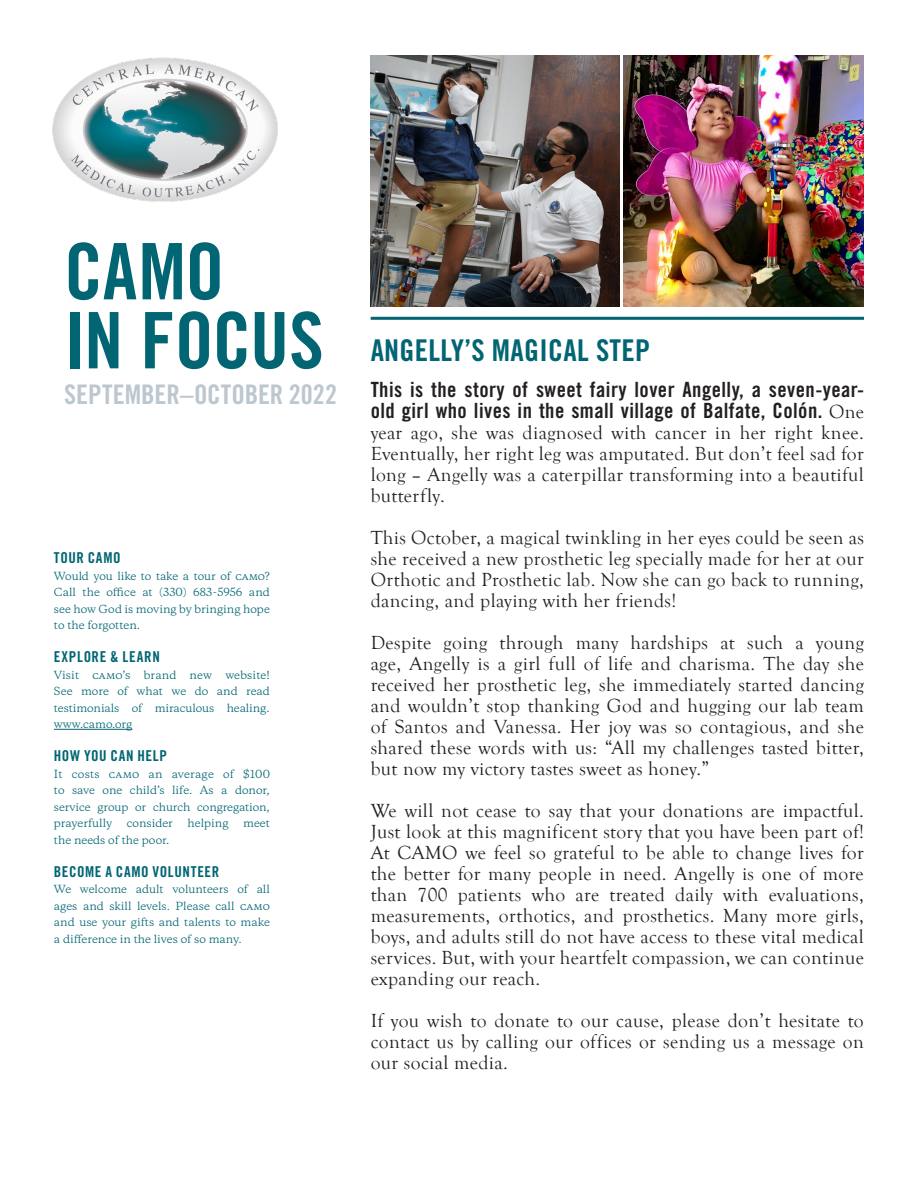
<style>
.page{position:relative;width:918px;height:1188px;background:#fff}
.page>*{position:absolute;margin:0;border:0;box-sizing:border-box;transform-origin:0 0}
.t1{font:78px "Trade Gothic Bold Cond Twenty";letter-spacing:-.01em;color:#016573}
.t2{font:30px "Trade Gothic Bold Cond Twenty";letter-spacing:.01em;color:#016573}
.t3{font:27px "Trade Gothic Bold Cond Twenty";color:#bdc7ce}
.t4{font:700 22.05px "Goudy Old Style";color:#195f6b}
.t5{font:21px/21px "Trade Gothic Bold Cond Twenty";letter-spacing:.02em;color:#231f20}
.t6{font:19.5px/21px "Goudy Old Style T";letter-spacing:.02em;color:#231f20;text-align:justify}
.t7{font:15px "Trade Gothic Bold Cond Twenty";letter-spacing:.04em;color:#016573}
.t8{font:10.5px/16.5px "Galaxie Copernicus";color:#016573;text-align:justify}
.s1{font-family:"Goudy Old Style T";font-size:19.5px}
</style>
<div class="page">
<hr style="left:371px;top:317px;width:493px;height:3px;background:#016573">
<img style="left:624px;top:56px;width:240px;height:251px">
<img style="left:371px;top:56px;width:248px;height:251px">
<hr style="left:54px;top:729px;width:78px;height:1px;background:#016573">
<img style="left:53px;top:57px;width:225px;height:145px">
<p class="t4" style="left:20px;top:233px;width:288px">Bringing Hope to the Forgotten</p>
<p class="t1" style="left:64px;top:224px;width:162px">CAMO</p>
<p class="t1" style="left:64px;top:293px;width:261px">IN FOCUS</p>
<p class="t3" style="left:64px;top:378px;width:274px">SEPTEMBER–OCTOBER 2022</p>
<p class="t7" style="left:54px;top:549px;width:68px">TOUR CAMO</p>
<p class="t8" style="left:54px;top:568px;width:218px">Would you like to take a tour of camo?<br>Call the office at (330) 683-5956 and see how God is moving by bringing hope to the forgotten.</p>
<p class="t7" style="left:54px;top:648px;width:107px">EXPLORE &amp; LEARN</p>
<p class="t8" style="left:54px;top:667px;width:218px">Visit camo’s brand new website!<br>See more of what we do and read testimonials of miraculous healing. www.camo.org</p>
<p class="t7" style="left:54px;top:747px;width:114px">HOW YOU CAN HELP</p>
<p class="t8" style="left:54px;top:766px;width:218px">It costs camo an average of $100 to save one child’s life. As a donor, service group or church congregation, prayerfully</p>
<p class="t8" style="left:127px;top:815px;width:48px">consider</p>
<p class="t8" style="left:188px;top:815px;width:42px">helping</p>
<p class="t8" style="left:243px;top:815px;width:28px">meet</p>
<p class="t8" style="left:54px;top:832px;width:117px">the needs of the poor.</p>
<p class="t7" style="left:54px;top:862px;width:167px">BECOME A CAMO VOLUNTEER</p>
<p class="t8" style="left:54px;top:881px;width:218px">We welcome adult volunteers of all ages and skill levels. Please call camo and use your gifts and talents to make a difference in the lives of so many.</p>
<p class="t2" style="left:371px;top:332px;width:281px">ANGELLY’S MAGICAL STEP</p>
<p class="t5" style="left:371px;top:379px;width:495px">This is the story of sweet fairy lover Angelly, a seven-year&shy;old girl who lives in the small village of Balfate, Colón. <span class="s1">One</span></p>
<p class="t6" style="left:371px;top:422px;width:495px">year ago, she was diagnosed with cancer in her right knee.<br>Eventually, her right leg was amputated. But don’t feel sad for long – Angelly was a caterpillar transforming into a beautiful butterfly.</p>
<p class="t6" style="left:371px;top:527px;width:495px">This October, a magical twinkling in her eyes could be seen as she received a new prosthetic leg specially made for her at our Orthotic and Prosthetic lab. Now she can go back to running, dancing, and playing with her friends!</p>
<p class="t6" style="left:371px;top:632px;width:495px">Despite going through many hardships at such a young age, Angelly is a girl full of life and charisma. The day she received her prosthetic leg, she immediately started dancing and wouldn’t stop thanking God and hugging our lab team of Santos and Vanessa. Her joy was so contagious, and she shared these words with us: “All my challenges tasted bitter, but now my victory tastes sweet as honey.”</p>
<p class="t6" style="left:371px;top:800px;width:495px">We will not cease to say that your donations are impactful.<br>Just look at this magnificent story that you have been part of!<br>At CAMO we feel so grateful to be able to change lives for the better for many people in need. Angelly is one of more than 700 patients who are treated daily with evaluations, measurements, orthotics, and prosthetics. Many more girls, boys, and adults still do not have access to these vital medical services. But, with your heartfelt compassion, we can continue expanding our reach.</p>
<p class="t6" style="left:371px;top:1010px;width:495px">If you wish to donate to our cause, please don’t hesitate to contact us by calling our offices or sending us a message on our social media.</p>
</div>
